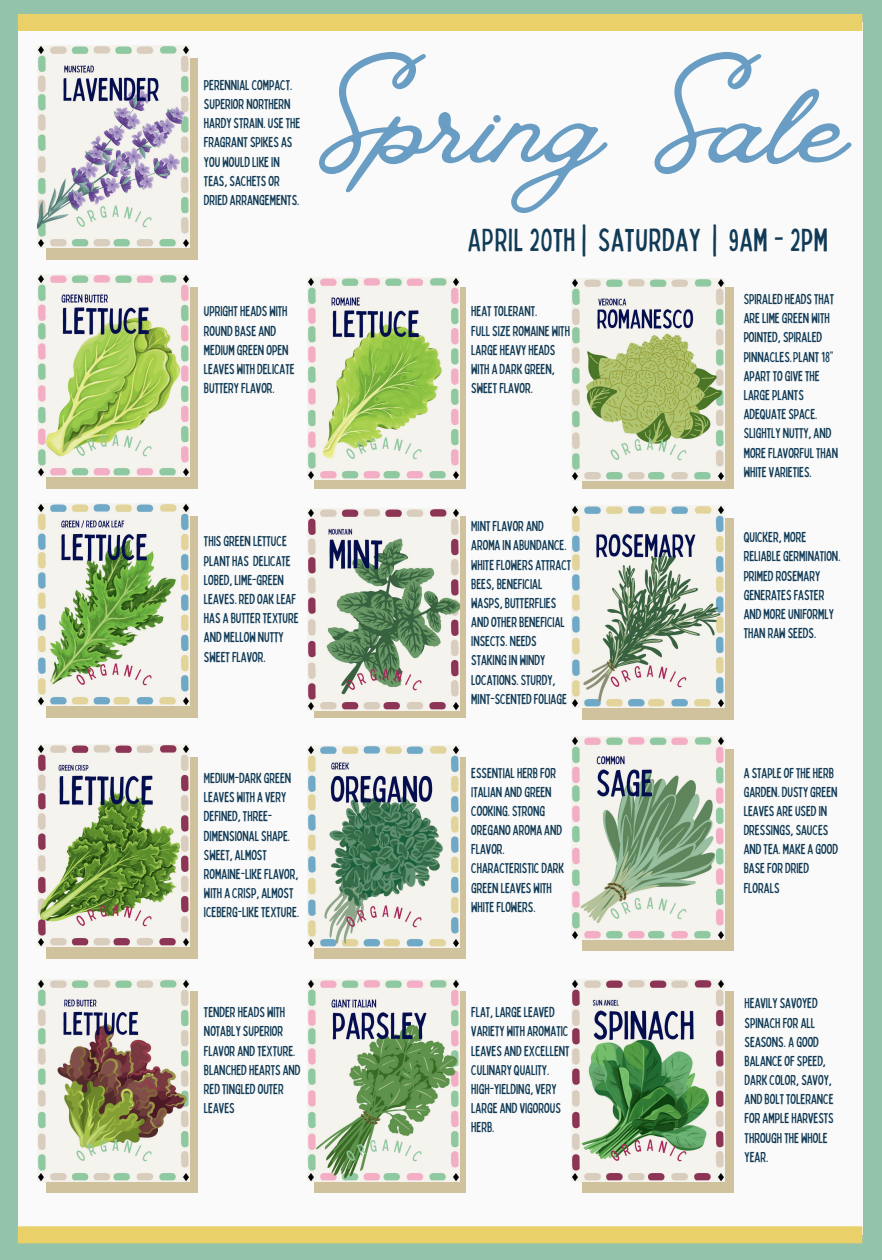
<style>
.page{position:relative;width:882px;height:1260px;background:#94c3ac}
.page>*{position:absolute;margin:0;border:0;box-sizing:border-box;transform-origin:0 0}
.t1{font:148.75px "font 000000002 b 8 fe 576";color:#699dc3}
.t2{font:32.2px "font 000000002 b 8 fe 576";letter-spacing:.025em;color:#113a56}
.t3{font:14.35px/19.2px "font 000000002 b 8 fe 576";color:#113a56}
</style>
<div class="page">
<div style="left:18px;top:22px;width:844px;height:1213px;background:#f9faf9"></div>
<div style="left:18px;top:1226px;width:844px;height:17px;background:#ead068"></div>
<div style="left:18px;top:14px;width:844px;height:17px;background:#ead068"></div>
<div style="left:47px;top:58px;width:151px;height:202px;background:#d0c29d"></div>
<div style="left:47px;top:287px;width:151px;height:202px;background:#d0c29d"></div>
<div style="left:315px;top:287px;width:151px;height:202px;background:#d0c29d"></div>
<div style="left:583px;top:287px;width:151px;height:202px;background:#d0c29d"></div>
<div style="left:47px;top:516px;width:151px;height:202px;background:#d0c29d"></div>
<div style="left:315px;top:516px;width:151px;height:202px;background:#d0c29d"></div>
<div style="left:583px;top:518px;width:151px;height:202px;background:#d0c29d"></div>
<div style="left:47px;top:757px;width:151px;height:201px;background:#d0c29d"></div>
<div style="left:315px;top:757px;width:151px;height:201px;background:#d0c29d"></div>
<div style="left:583px;top:749px;width:151px;height:201px;background:#d0c29d"></div>
<div style="left:315px;top:992px;width:151px;height:201px;background:#d0c29d"></div>
<div style="left:583px;top:992px;width:151px;height:201px;background:#d0c29d"></div>
<img style="left:37px;top:46px;width:153px;height:202px">
<img style="left:37px;top:275px;width:153px;height:202px">
<img style="left:37px;top:503px;width:153px;height:202px">
<img style="left:37px;top:744px;width:153px;height:202px">
<div style="left:47px;top:992px;width:151px;height:201px;background:#d0c29d"></div>
<img style="left:37px;top:979px;width:153px;height:202px">
<img style="left:307px;top:278px;width:153px;height:202px">
<img style="left:307px;top:509px;width:153px;height:202px">
<img style="left:307px;top:745px;width:153px;height:203px">
<img style="left:307px;top:979px;width:153px;height:202px">
<img style="left:572px;top:278px;width:152px;height:203px">
<img style="left:572px;top:506px;width:152px;height:202px">
<img style="left:572px;top:737px;width:152px;height:202px">
<img style="left:572px;top:979px;width:152px;height:202px">
<p class="t3" style="left:204px;top:75px;width:98px">PERENNIAL COMPACT.<br>SUPERIOR NORTHERN<br>HARDY STRAIN. USE THE<br>FRAGRANT SPIKES AS<br>YOU WOULD LIKE IN<br>TEAS, SACHETS OR<br>DRIED ARRANGEMENTS.</p>
<p class="t3" style="left:204px;top:301px;width:92px">UPRIGHT HEADS WITH<br>ROUND BASE AND<br>MEDIUM GREEN OPEN<br>LEAVES WITH DELICATE<br>BUTTERY FLAVOR.</p>
<p class="t3" style="left:204px;top:531px;width:96px">THIS GREEN LETTUCE<br>PLANT HAS DELICATE<br>LOBED, LIME-GREEN<br>LEAVES. RED OAK LEAF<br>HAS A BUTTER TEXTURE<br>AND MELLOW NUTTY<br>SWEET FLAVOR.</p>
<h1 class="t1" style="left:319px;top:32px;width:529px">SPRING SALE</h1>
<h2 class="t2" style="left:467px;top:219px;width:362px">APRIL 20TH | SATURDAY | 9AM - 2PM</h2>
<p class="t3" style="left:471px;top:301px;width:100px">HEAT TOLERANT.<br>FULL SIZE ROMAINE WITH<br>LARGE HEAVY HEADS<br>WITH A DARK GREEN,<br>SWEET FLAVOR.</p>
<p class="t3" style="left:471px;top:516px;width:101px">MINT FLAVOR AND<br>AROMA IN ABUNDANCE.<br>WHITE FLOWERS ATTRACT<br>BEES, BENEFICIAL<br>WASPS, BUTTERFLIES<br>AND OTHER BENEFICIAL<br>INSECTS. NEEDS<br>STAKING IN WINDY<br>LOCATIONS. STURDY,<br>MINT-SCENTED FOLIAGE</p>
<p class="t3" style="left:744px;top:289px;width:96px">SPIRALED HEADS THAT<br>ARE LIME GREEN WITH<br>POINTED, SPIRALED<br>PINNACLES. PLANT 18"<br>APART TO GIVE THE<br>LARGE PLANTS<br>ADEQUATE SPACE.<br>SLIGHTLY NUTTY, AND<br>MORE FLAVORFUL THAN<br>WHITE VARIETIES.</p>
<p class="t3" style="left:744px;top:527px;width:98px">QUICKER, MORE<br>RELIABLE GERMINATION.<br>PRIMED ROSEMARY<br>GENERATES FASTER<br>AND MORE UNIFORMLY<br>THAN RAW SEEDS.</p>
<p class="t3" style="left:204px;top:768px;width:97px">MEDIUM-DARK GREEN<br>LEAVES WITH A VERY<br>DEFINED, THREE-<br>DIMENSIONAL SHAPE.<br>SWEET, ALMOST<br>ROMAINE-LIKE FLAVOR,<br>WITH A CRISP, ALMOST<br>ICEBERG-LIKE TEXTURE.</p>
<p class="t3" style="left:471px;top:762px;width:94px">ESSENTIAL HERB FOR<br>ITALIAN AND GREEN<br>COOKING. STRONG<br>OREGANO AROMA AND<br>FLAVOR.<br>CHARACTERISTIC DARK<br>GREEN LEAVES WITH<br>WHITE FLOWERS.</p>
<p class="t3" style="left:744px;top:762px;width:96px">A STAPLE OF THE HERB<br>GARDEN. DUSTY GREEN<br>LEAVES ARE USED IN<br>DRESSINGS, SAUCES<br>AND TEA. MAKE A GOOD<br>BASE FOR DRIED<br>FLORALS</p>
<p class="t3" style="left:204px;top:1002px;width:98px">TENDER HEADS WITH<br>NOTABLY SUPERIOR<br>FLAVOR AND TEXTURE.<br>BLANCHED HEARTS AND<br>RED TINGLED OUTER<br>LEAVES</p>
<p class="t3" style="left:471px;top:1002px;width:100px">FLAT, LARGE LEAVED<br>VARIETY WITH AROMATIC<br>LEAVES AND EXCELLENT<br>CULINARY QUALITY.<br>HIGH-YIELDING, VERY<br>LARGE AND VIGOROUS<br>HERB.</p>
<p class="t3" style="left:745px;top:993px;width:91px">HEAVILY SAVOYED<br>SPINACH FOR ALL<br>SEASONS. A GOOD<br>BALANCE OF SPEED,<br>DARK COLOR, SAVOY,<br>AND BOLT TOLERANCE<br>FOR AMPLE HARVESTS<br>THROUGH THE WHOLE<br>YEAR.</p>
</div>
